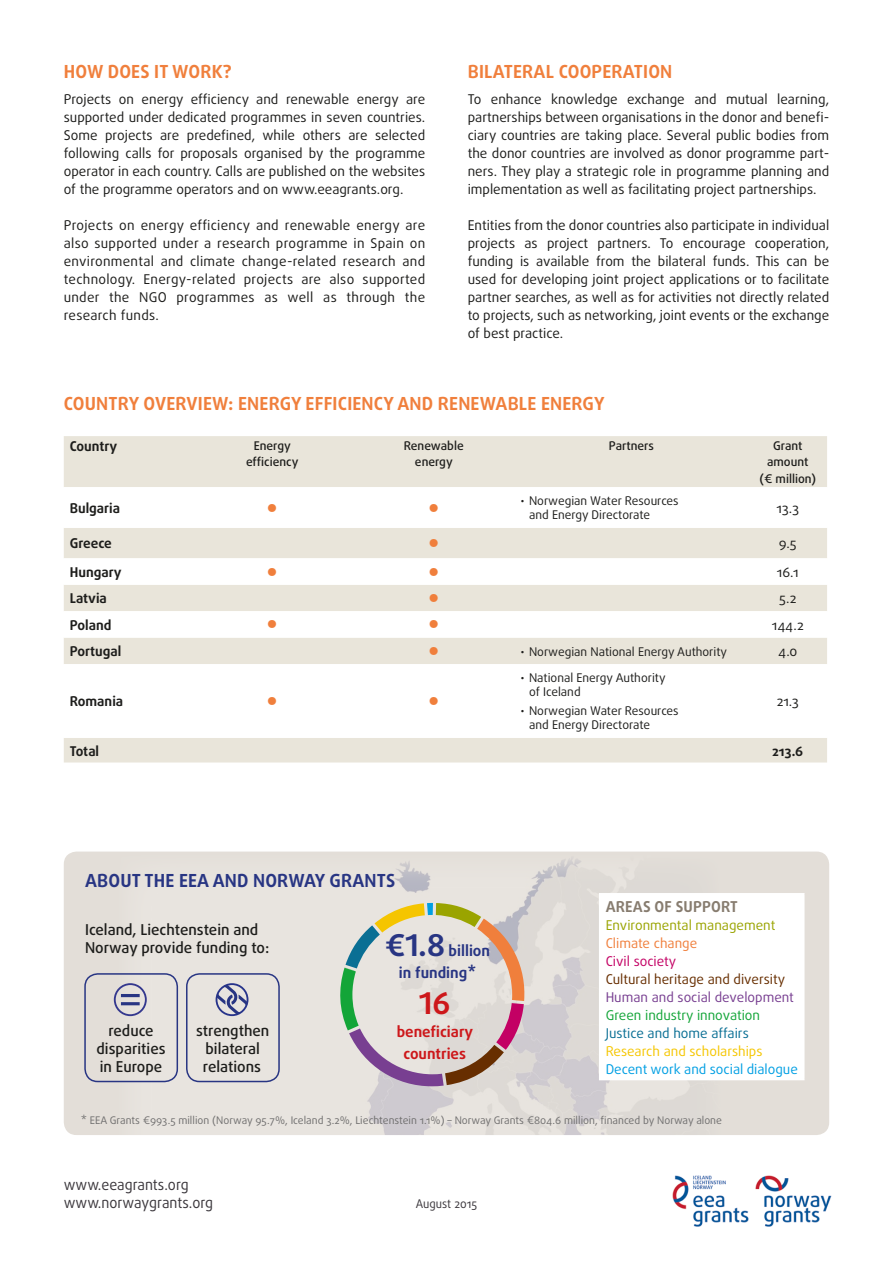
<style>
.page{position:relative;width:893px;height:1263px;background:#fff}
.page>*{position:absolute;margin:0;border:0;box-sizing:border-box;transform-origin:0 0}
.t1{font:700 30px "Daxline Pro";color:#cd171a}
.t2{font:700 22.5px "Helvetica Neue LT Std";color:#f07f3c}
.t3{font:700 18px "Daxline Pro";letter-spacing:.01em;color:#f07f3c}
.t4{font:700 18px "Daxline Pro";letter-spacing:.01em;color:#283583}
.t5{font:500 15px/18px "Daxline Pro";color:#1d1d1b;text-align:center}
.t6{font:15px/18px "Daxline Pro";color:#3a363b;scale:.95 1}
.t7{font:700 15px/22.5px "Daxline Pro";color:#283583;text-align:center}
.t8{font:700 15px/22.5px "Daxline Pro";color:#cd171a;text-align:center}
.t9{font:700 15px "Daxline Pro";letter-spacing:.01em;color:#877c6f}
.t10{font:13.5px/18px "Daxline Pro";color:#1d1d1b;text-align:justify}
.t11{font:700 13.5px "Daxline Pro";color:#1d1d1b}
.t12{font:13.5px "Daxline Pro";color:#672e00}
.t13{font:13.5px "Daxline Pro";color:#009fe3}
.t14{font:13.5px "Daxline Pro";color:#783f91}
.t15{font:13.5px "Daxline Pro";color:#9aa400}
.t16{font:13.5px "Daxline Pro";color:#13a538}
.t17{font:13.5px "Daxline Pro";color:#f5c600}
.t18{font:13.5px "Daxline Pro";color:#0a6f94}
.t19{font:13.5px "Daxline Pro";color:#f07f3c}
.t20{font:13.5px "Daxline Pro";color:#c30064}
.t21{font:12px/14.4px "Daxline Pro";color:#1d1d1b}
.t22{font:500 12px/16.5px "Daxline Pro";color:#1d1d1b;text-align:center}
.t23{font:12px "Daxline Pro";color:#3a363b;scale:.95 1}
.t24{font:10.5px "Daxline Pro";color:#706f6f}
.s1{font-size:30px}
</style>
<div class="page">
<div style="left:64px;top:436px;width:763px;height:326px;background:#e9e5da"></div>
<svg style="left:64px;top:487px;width:763px;height:251px"></svg>
<div style="left:64px;top:851px;width:765px;height:284px;background:#e3ded8;border-radius:13px"></div>
<img style="left:119px;top:859px;width:603px;height:276px">
<svg style="left:338px;top:903px;width:189px;height:183px"></svg>
<div style="left:600px;top:894px;width:204px;height:185px;background:#fff"></div>
<hr style="left:599px;top:893px;width:205px;height:1px;background:#fff">
<hr style="left:599px;top:894px;width:1px;height:185px;background:#fff">
<hr style="left:599px;top:1079px;width:205px;height:1px;background:#fff">
<hr style="left:121px;top:994px;width:19px;height:3px;background:#283583">
<hr style="left:121px;top:1002px;width:19px;height:3px;background:#283583">
<div style="left:114px;top:983px;width:33px;height:33px;border:2px solid #34388e;border-radius:50%"></div>
<div style="left:84px;top:973px;width:94px;height:109px;border:2px solid #283583;border-radius:13px"></div>
<div style="left:216px;top:983px;width:32px;height:33px;border:2px solid #28348b;border-radius:50%"></div>
<svg style="left:216px;top:984px;width:32px;height:31px"></svg>
<div style="left:186px;top:973px;width:94px;height:109px;border:2px solid #283583;border-radius:13px"></div>
<img style="left:672px;top:1175px;width:160px;height:52px">
<h3 class="t3" style="left:64px;top:59px;width:169px">HOW DOES IT WORK?</h3>
<p class="t10" style="left:64px;top:91px;width:363px">Projects on energy efficiency and renewable energy are supported under dedicated programmes in seven countries.<br>Some projects are predefined, while others are selected following calls for proposals organised by the programme operator in each country. Calls are published on the websites of the programme operators and on www.eeagrants.org.</p>
<p class="t10" style="left:64px;top:217px;width:363px">Projects on energy efficiency and renewable energy are also supported under a research programme in Spain on environmental and climate change-related research and technology. Energy-related projects are also supported under the NGO programmes as well as through the research funds.</p>
<h3 class="t3" style="left:468px;top:59px;width:206px">BILATERAL COOPERATION</h3>
<p class="t10" style="left:468px;top:91px;width:363px">To enhance knowledge exchange and mutual learning, partnerships between organisations in the donor and benefi&shy;ciary countries are taking place. Several public bodies from the donor countries are involved as donor programme part&shy;ners. They play a strategic role in programme planning and implementation as well as facilitating project partnerships.</p>
<p class="t10" style="left:468px;top:217px;width:363px">Entities from the donor countries also participate in individual projects as project partners. To encourage cooperation, funding is available from the bilateral funds. This can be used for developing joint project applications or to facilitate partner searches, as well as for activities not directly related to projects, such as networking, joint events or the exchange of best practice.</p>
<h3 class="t3" style="left:64px;top:391px;width:542px">COUNTRY OVERVIEW: ENERGY EFFICIENCY AND RENEWABLE ENERGY</h3>
<p class="t11" style="left:70px;top:437px;width:49px">Country</p>
<p class="t22" style="left:246px;top:437px;width:54px">Energy efficiency</p>
<p class="t22" style="left:404px;top:437px;width:61px">Renewable energy</p>
<p class="t22" style="left:609px;top:437px;width:47px">Partners</p>
<p class="t22" style="left:759px;top:437px;width:58px">Grant amount (€ million)</p>
<p class="t11" style="left:70px;top:499px;width:52px">Bulgaria</p>
<h2 class="t2" style="left:266px;top:493px;width:13px">•</h2>
<h2 class="t2" style="left:428px;top:493px;width:13px">•</h2>
<p class="t21" style="left:529px;top:493px;width:151px;text-indent:-9px">• Norwegian Water Resources and Energy Directorate</p>
<p class="t10" style="left:776px;top:499px;width:24px">13.3</p>
<p class="t11" style="left:70px;top:535px;width:44px">Greece</p>
<h2 class="t2" style="left:428px;top:529px;width:13px">•</h2>
<p class="t10" style="left:779px;top:535px;width:19px">9.5</p>
<p class="t11" style="left:70px;top:563px;width:53px">Hungary</p>
<h2 class="t2" style="left:266px;top:558px;width:13px">•</h2>
<h2 class="t2" style="left:428px;top:558px;width:13px">•</h2>
<p class="t10" style="left:777px;top:563px;width:23px">16.1</p>
<p class="t11" style="left:70px;top:589px;width:39px">Latvia</p>
<h2 class="t2" style="left:428px;top:584px;width:13px">•</h2>
<p class="t10" style="left:779px;top:589px;width:19px">5.2</p>
<p class="t11" style="left:70px;top:616px;width:43px">Poland</p>
<h2 class="t2" style="left:266px;top:610px;width:13px">•</h2>
<h2 class="t2" style="left:428px;top:610px;width:13px">•</h2>
<p class="t10" style="left:772px;top:616px;width:33px">144.2</p>
<p class="t11" style="left:70px;top:642px;width:53px">Portugal</p>
<h2 class="t2" style="left:428px;top:637px;width:13px">•</h2>
<p class="t21" style="left:520px;top:644px;width:208px">• Norwegian National Energy Authority</p>
<p class="t10" style="left:778px;top:642px;width:21px">4.0</p>
<p class="t11" style="left:70px;top:692px;width:55px">Romania</p>
<h2 class="t2" style="left:266px;top:687px;width:13px">•</h2>
<h2 class="t2" style="left:428px;top:687px;width:13px">•</h2>
<p class="t21" style="left:529px;top:670px;width:138px;text-indent:-9px">• National Energy Authority of Iceland</p>
<p class="t21" style="left:529px;top:703px;width:151px;text-indent:-9px">• Norwegian Water Resources and Energy Directorate</p>
<p class="t10" style="left:777px;top:692px;width:24px">21.3</p>
<p class="t11" style="left:70px;top:742px;width:31px">Total</p>
<p class="t11" style="left:772px;top:742px;width:33px">213.6</p>
<h3 class="t4" style="left:85px;top:868px;width:312px">ABOUT THE EEA AND NORWAY GRANTS</h3>
<p class="t5" style="left:85px;top:920px;width:186px;text-align:left">Iceland, Liechtenstein and<br>Norway provide funding to:</p>
<p class="t5" style="left:97px;top:1022px;width:71px">reduce disparities in Europe</p>
<p class="t5" style="left:196px;top:1022px;width:75px">strengthen bilateral relations</p>
<p class="t7" style="left:385px;top:939px;width:107px"><span class="s1">€1.8</span> billion in funding*</p>
<h1 class="t1" style="left:419px;top:984px;width:33px">16</h1>
<p class="t8" style="left:397px;top:1020px;width:78px">beneficiary countries</p>
<p class="t9" style="left:606px;top:896px;width:134px">AREAS OF SUPPORT</p>
<p class="t15" style="left:606px;top:916px;width:171px">Environmental management</p>
<p class="t19" style="left:606px;top:934px;width:93px">Climate change</p>
<p class="t20" style="left:606px;top:952px;width:72px">Civil society</p>
<p class="t12" style="left:606px;top:970px;width:181px">Cultural heritage and diversity</p>
<p class="t14" style="left:606px;top:988px;width:190px">Human and social development</p>
<p class="t16" style="left:606px;top:1006px;width:156px">Green industry innovation</p>
<p class="t18" style="left:606px;top:1024px;width:145px">Justice and home affairs</p>
<p class="t17" style="left:606px;top:1042px;width:158px">Research and scholarships</p>
<p class="t13" style="left:606px;top:1060px;width:194px">Decent work and social dialogue</p>
<p class="t24" style="left:81px;top:1113px;width:643px">* EEA Grants €993.5 million (Norway 95.7%, Iceland 3.2%, Liechtenstein 1.1%) – Norway Grants €804.6 million, financed by Norway alone</p>
<p class="t6" style="left:64px;top:1175px;width:159px">www.eeagrants.org www.norwaygrants.org</p>
<p class="t23" style="left:416px;top:1195px;width:66px">August 2015</p>
</div>
